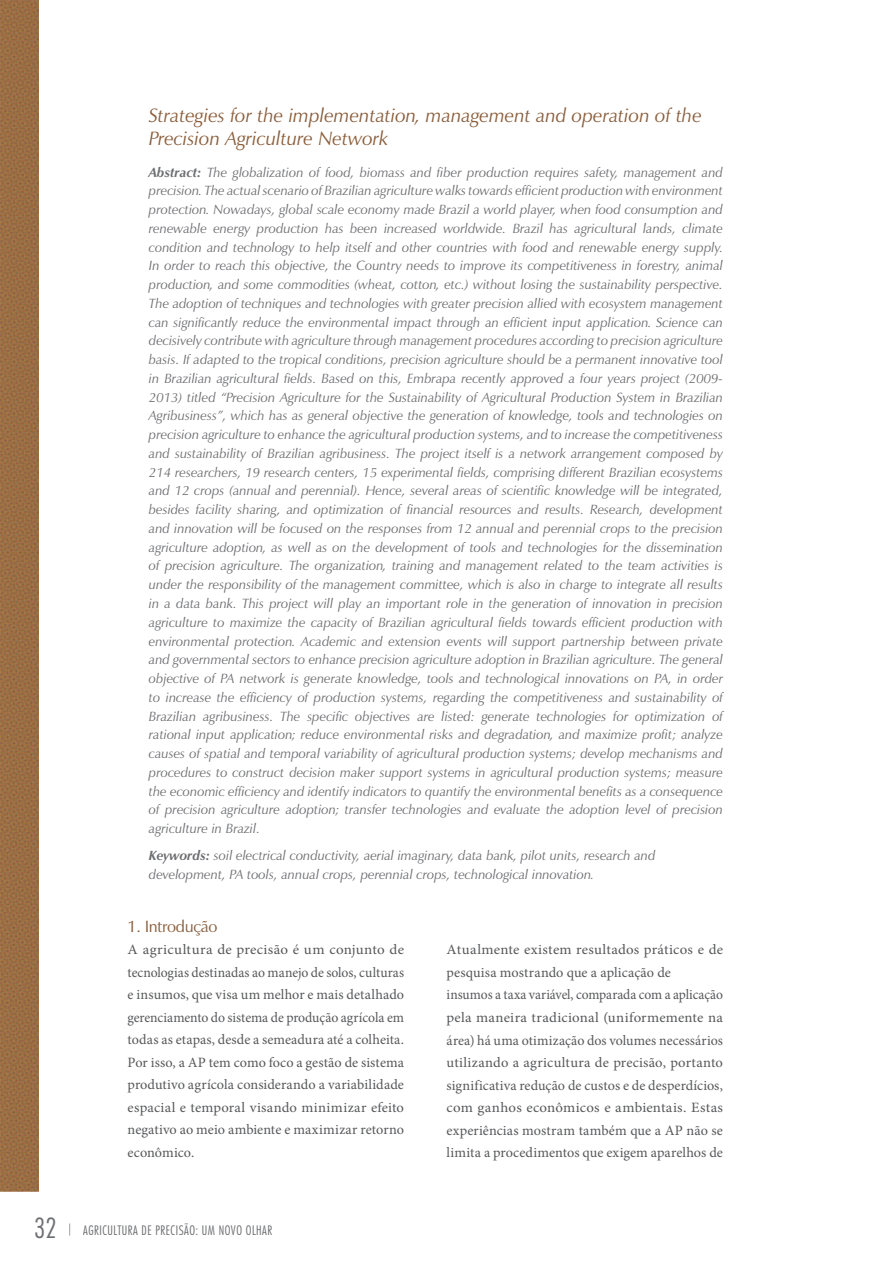
<style>
.page{position:relative;width:894px;height:1262px;background:#fff}
.page>*{position:absolute;margin:0;border:0;box-sizing:border-box;transform-origin:0 0}
.t1{font:300 condensed 27px "Futura";color:#6d6e71}
.t2{font:italic 19.5px/23.4px "Zapf Humanist 601 BT";color:#8a5d3b}
.t3{font:16.5px "Zapf Humanist 601 BT";letter-spacing:-.02em;color:#8a5d3b}
.t4{font:14.25px/22.5px "Minion Pro";letter-spacing:.01em;color:#57585a;scale:1.04 1}
.t5{font:14.25px/22.5px "Minion Pro";letter-spacing:.01em;color:#57585a;text-align:justify;scale:1.05 1}
.t6{font:italic 13.5px/18.8px "Zapf Humanist 601 BT";color:#6c6d70;text-align:justify}
.t7{font:300 condensed 12.75px "Futura";letter-spacing:.04em;color:#6d6e71}
.s1{font-weight:700}
.s2{font-size:12px}
</style>
<div class="page">
<img style="left:0;top:0;width:38px;height:1191px">
<h2 class="t2" style="left:149px;top:103px;width:554px">Strategies for the implementation, management and operation of the<br>Precision Agriculture Network</h2>
<p class="t6" style="left:149px;top:162px;width:576px"><span class="s1">Abstract:</span> The globalization of food, biomass and fiber production requires safety, management and precision. The actual scenario of Brazilian agriculture walks towards efficient production with environment protection. Nowadays, global scale economy made Brazil a world player, when food consumption and renewable energy production has been increased worldwide. Brazil has agricultural lands, climate condition and technology to help itself and other countries with food and renewable energy supply.<br>In order to reach this objective, the Country needs to improve its competitiveness in forestry, animal production, and some commodities (wheat, cotton, etc.) without losing the sustainability perspective.<br>The adoption of techniques and technologies with greater precision allied with ecosystem management can significantly reduce the environmental impact through an efficient input application. Science can decisively contribute with agriculture through management procedures according to precision agriculture basis. If adapted to the tropical conditions, precision agriculture should be a permanent innovative tool in Brazilian agricultural fields. Based on this, Embrapa recently approved a four years project (2009- 2013) titled “Precision Agriculture for the Sustainability of Agricultural Production System in Brazilian Agribusiness”, which has as general objective the generation of knowledge, tools and technologies on precision agriculture to enhance the agricultural production systems, and to increase the competitiveness and sustainability of Brazilian agribusiness. The project itself is a network arrangement composed by 214 researchers, 19 research centers, 15 experimental fields, comprising different Brazilian ecosystems and 12 crops (annual and perennial). Hence, several areas of scientific knowledge will be integrated, besides facility sharing, and optimization of financial resources and results. Research, development and innovation will be focused on the responses from 12 annual and perennial crops to the precision agriculture adoption, as well as on the development of tools and technologies for the dissemination of precision agriculture. The organization, training and management related to the team activities is under the responsibility of the management committee, which is also in charge to integrate all results in a data bank. This project will play an important role in the generation of innovation in precision agriculture to maximize the capacity of Brazilian agricultural fields towards efficient production with environmental protection. Academic and extension events will support partnership between private and governmental sectors to enhance precision agriculture adoption in Brazilian agriculture. The general objective of PA network is generate knowledge, tools and technological innovations on PA, in order to increase the efficiency of production systems, regarding the competitiveness and sustainability of Brazilian agribusiness. The specific objectives are listed: generate technologies for optimization of rational input application; reduce environmental risks and degradation, and maximize profit; analyze causes of spatial and temporal variability of agricultural production systems; develop mechanisms and procedures to construct decision maker support systems in agricultural production systems; measure the economic efficiency and identify indicators to quantify the environmental benefits as a consequence of precision agriculture adoption; transfer technologies and evaluate the adoption level of precision agriculture in Brazil.</p>
<p class="t6" style="left:149px;top:846px;width:508px"><span class="s1">Keywords:</span> soil electrical conductivity, aerial imaginary, data bank, pilot units, research and development, PA tools, annual crops, perennial crops, technological innovation.</p>
<p class="t3" style="left:128px;top:915px;width:91px">1. Introdução</p>
<p class="t5" style="left:128px;top:938px;width:265px">A agricultura de precisão é um conjunto de tecnologias destinadas ao manejo de solos, culturas e insumos, que visa um melhor e mais detalhado gerenciamento do sistema de produção agrícola em todas as etapas, desde a semeadura até a colheita.<br>Por isso, a AP tem como foco a gestão de sistema produtivo agrícola considerando a variabilidade espacial e temporal visando minimizar efeito negativo ao meio ambiente e maximizar retorno econômico.</p>
<p class="t4" style="left:447px;top:938px;width:267px">Atualmente existem resultados práticos e de pesquisa mostrando que a aplicação de<br>insumos a taxa variável, comparada com a aplicação pela maneira tradicional (uniformemente na área) há uma otimização dos volumes necessários utilizando a agricultura de precisão, portanto significativa redução de custos e de desperdícios, com ganhos econômicos e ambientais. Estas experiências mostram também que a AP não se limita a procedimentos que exigem aparelhos de</p>
<h1 class="t1" style="left:34px;top:1211px;width:24px">32</h1>
<p class="t7" style="left:69px;top:1222px;width:205px"><span class="s2">|</span> AGRICULTURA DE PRECISÃO: UM NOVO OLHAR</p>
</div>
